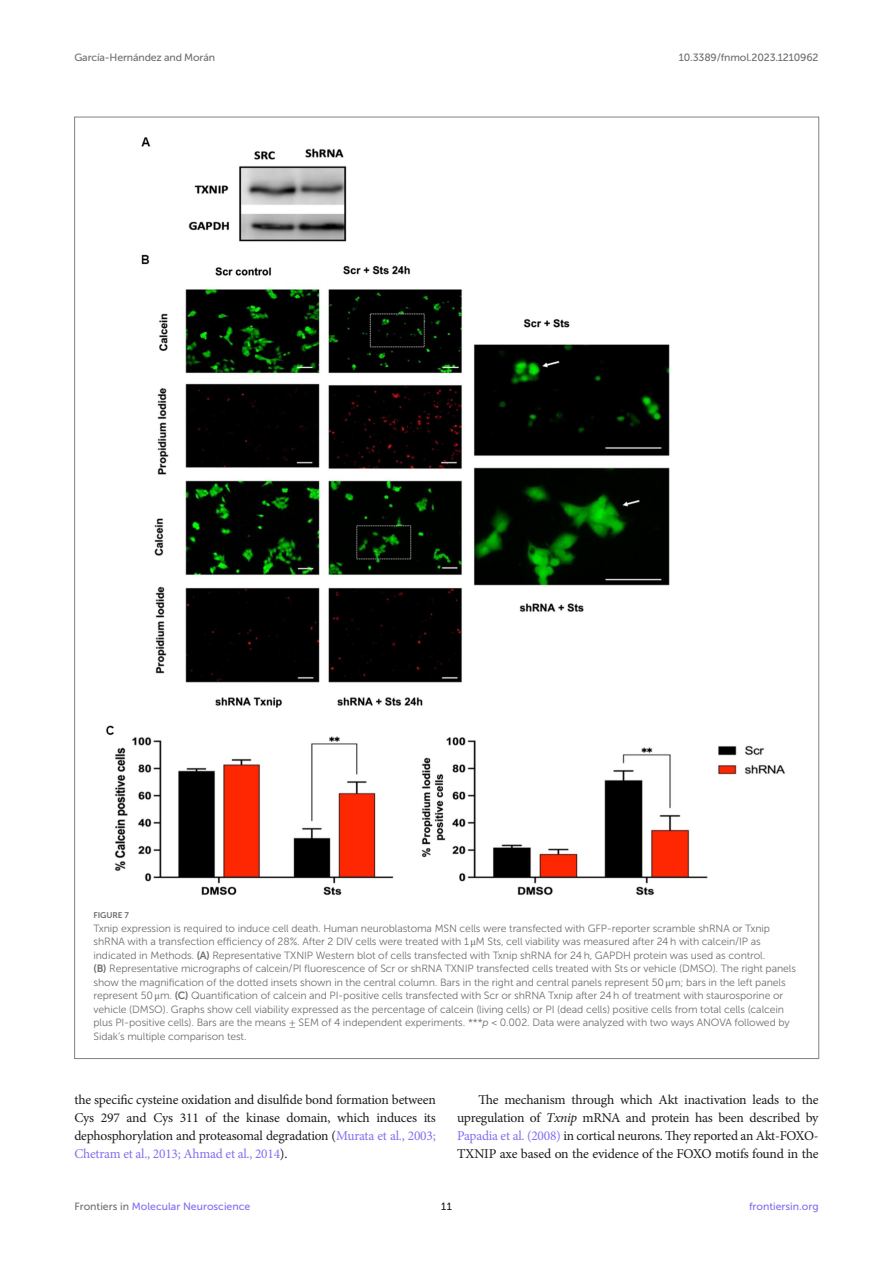
<style>
.page{position:relative;width:893px;height:1263px;background:#fff}
.page>*{position:absolute;margin:0;border:0;box-sizing:border-box;transform-origin:0 0}
.TEXT{font:13.5px/18px "Minion Pro";letter-spacing:-.015em;color:#1b1c1b;text-align:justify}
.FIG_LEG{font:10.5px/13.5px "Museo Sans 300";letter-spacing:-.01em;color:#706f70}
.t1{font:10.5px "Museo Sans 500";letter-spacing:-.015em;color:#706f70}
.t2{font:10.5px "Museo Sans 500";color:#856df0}
.t3{font:10.5px "Museo Sans 500";color:#1b1c1b}
.FIG_HD{font:8.25px "Museo Sans 700";letter-spacing:-.01em;color:#706f70}
.s1{font-family:"STIX General"}
.s2{font-family:"Museo Sans 700"}
.s3{font-style:italic}
.s4{color:#856df0}
.s5{color:#706f70}
</style>
<div class="page">
<img style="left:106px;top:137px;width:679px;height:759px">
<p class="t1" style="left:74px;top:51px;width:142px">García-Hernández and Morán</p>
<p class="t1" style="left:679px;top:51px;width:141px">10.3389/fnmol.2023.1210962</p>
<p class="FIG_HD" style="left:94px;top:911px;width:37px">FIGURE 7</p>
<p class="FIG_LEG" style="left:94px;top:921px;width:704px">Txnip expression is required to induce cell death. Human neuroblastoma MSN cells were transfected with GFP-reporter scramble shRNA or Txnip shRNA with a transfection efficiency of 28%. After 2 DIV cells were treated with 1 <span class="s1">μ</span>M Sts, cell viability was measured after 24 h with calcein/IP as indicated in Methods. <span class="s2">(A)</span> Representative TXNIP Western blot of cells transfected with Txnip shRNA for 24 h, GAPDH protein was used as control.<br><span class="s2">(B)</span> Representative micrographs of calcein/PI fluorescence of Scr or shRNA TXNIP transfected cells treated with Sts or vehicle (DMSO). The right panels show the magnification of the dotted insets shown in the central column. Bars in the right and central panels represent 50 <span class="s1">μ</span>m; bars in the left panels represent 50 <span class="s1">μ</span>m. <span class="s2">(C)</span> Quantification of calcein and PI-positive cells transfected with Scr or shRNA Txnip after 24 h of treatment with staurosporine or vehicle (DMSO). Graphs show cell viability expressed as the percentage of calcein (living cells) or PI (dead cells) positive cells from total cells (calcein plus PI-positive cells). Bars are the means ± SEM of 4 independent experiments. ***<span class="s3">p</span> &lt; 0.002. Data were analyzed with two ways ANOVA followed by Sidak’s multiple comparison test.</p>
<p class="TEXT" style="left:74px;top:1091px;width:363px">the specific cysteine oxidation and disulfide bond formation between Cys 297 and Cys 311 of the kinase domain, which induces its dephosphorylation and proteasomal degradation (<span class="s4">Murata et al., 2003; Chetram et al., 2013; Ahmad et al., 2014</span>).</p>
<p class="TEXT" style="left:457px;top:1091px;width:363px;text-indent:21px">The mechanism through which Akt inactivation leads to the upregulation of <span class="s3">Txnip</span> mRNA and protein has been described by <span class="s4">Papadia et al. (2008)</span> in cortical neurons. They reported an Akt-FOXO-TXNIP axe based on the evidence of the FOXO motifs found in the</p>
<p class="t2" style="left:74px;top:1200px;width:177px"><span class="s5">Frontiers in</span> Molecular Neuroscience</p>
<p class="t3" style="left:441px;top:1200px;width:12px">11</p>
<p class="t2" style="left:749px;top:1200px;width:71px">frontiersin.org</p>
</div>
